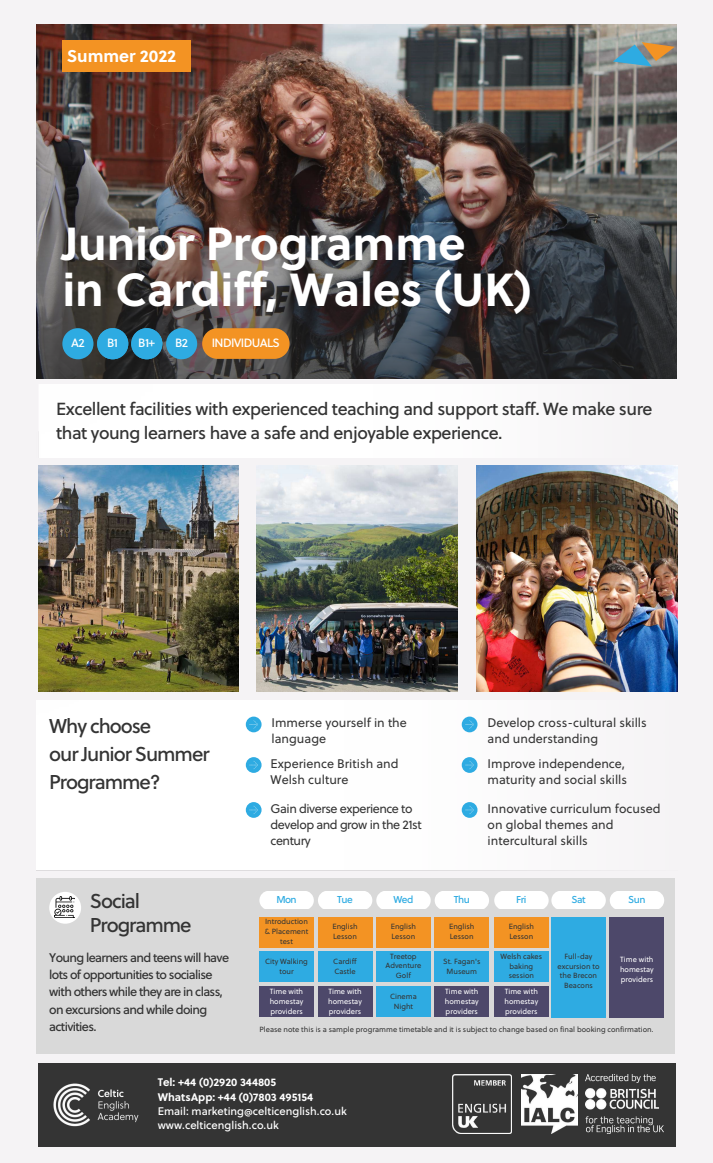
<style>
.page{position:relative;width:713px;height:1163px;background:#fff}
.page>*{position:absolute;margin:0;border:0;box-sizing:border-box;transform-origin:0 0}
.t1{font:700 46.25px/46.1px "Soleil";color:#fff}
.t2{font:20px/27.8px "Soleil Bk";letter-spacing:-.05em;color:#343434}
.t3{font:17.5px/24.4px "Soleil Bk";letter-spacing:-.025em;color:#343434}
.t4{font:700 17px "Soleil";color:#fff}
.t5{font:12.5px/16.1px "Soleil";color:#343434}
.t6{font:12.5px/17.2px "Soleil Bk";letter-spacing:-.05em;color:#343434}
.t7{font:12.5px/16.1px "Soleil";letter-spacing:-.035em;color:#343434}
.t8{font:12px "Soleil Bk";letter-spacing:-.05em;color:#fff}
.t9{font:11px/14.2px "Soleil Bk";color:#fff}
.t10{font:700 11px/14.2px "Soleil";color:#fff}
.t11{font:10px "Soleil Bk";letter-spacing:-.05em;color:#2eabe2}
.t12{font:7.5px/9.8px "Soleil";color:#343434;text-align:center}
.t13{font:7.5px/9.8px "Soleil";color:#fff;text-align:justify}
</style>
<div class="page">
<div style="left:0;top:0;width:712px;height:1162px;background:#f5f3f5"></div>
<div style="left:39px;top:385px;width:396px;height:73px;background:#fff"></div>
<img style="left:37px;top:25px;width:639px;height:353px">
<div style="left:62px;top:40px;width:129px;height:31px;background:#f39323"></div>
<svg style="left:612px;top:28px;width:62px;height:55px;background:#8a8d87"></svg>
<div style="left:97px;top:328px;width:31px;height:31px;background:#2eabe2;border-radius:50%"></div>
<div style="left:131px;top:328px;width:31px;height:31px;background:#2eabe2;border-radius:50%"></div>
<div style="left:166px;top:328px;width:31px;height:31px;background:#2eabe2;border-radius:50%"></div>
<div style="left:62px;top:328px;width:31px;height:31px;background:#2eabe2;border-radius:50%"></div>
<div style="left:38px;top:1063px;width:637px;height:83px;background:#343434"></div>
<img style="left:38px;top:465px;width:201px;height:226px">
<img style="left:476px;top:465px;width:201px;height:226px">
<img style="left:257px;top:465px;width:200px;height:226px">
<div style="left:37px;top:700px;width:531px;height:171px;background:#fff"></div>
<div style="left:246px;top:716px;width:15px;height:16px;background:#2eabe2;border-radius:50%"></div>
<svg style="left:249px;top:720px;width:9px;height:9px"></svg>
<svg style="left:461px;top:716px;width:16px;height:16px"></svg>
<svg style="left:465px;top:720px;width:9px;height:9px"></svg>
<div style="left:246px;top:802px;width:15px;height:15px;background:#2eabe2;border-radius:50%"></div>
<svg style="left:249px;top:806px;width:9px;height:8px"></svg>
<svg style="left:461px;top:757px;width:16px;height:16px"></svg>
<svg style="left:465px;top:761px;width:9px;height:8px"></svg>
<div style="left:461px;top:802px;width:16px;height:15px;background:#2eabe2;border-radius:50%"></div>
<svg style="left:465px;top:806px;width:9px;height:8px"></svg>
<div style="left:37px;top:878px;width:638px;height:176px;background:#d9d9d9"></div>
<div style="left:259px;top:916px;width:55px;height:31px;background:#f39323"></div>
<div style="left:259px;top:986px;width:55px;height:31px;background:#4d486a"></div>
<div style="left:434px;top:986px;width:55px;height:31px;background:#4d486a"></div>
<div style="left:494px;top:986px;width:54px;height:31px;background:#4d486a"></div>
<div style="left:259px;top:951px;width:55px;height:31px;background:#2eabe2"></div>
<div style="left:318px;top:916px;width:54px;height:31px;background:#f39323"></div>
<div style="left:318px;top:986px;width:54px;height:31px;background:#4d486a"></div>
<div style="left:318px;top:951px;width:54px;height:31px;background:#2eabe2"></div>
<div style="left:376px;top:951px;width:54px;height:31px;background:#2eabe2"></div>
<div style="left:376px;top:986px;width:54px;height:31px;background:#2eabe2"></div>
<div style="left:434px;top:951px;width:55px;height:31px;background:#2eabe2"></div>
<div style="left:494px;top:951px;width:54px;height:31px;background:#2eabe2"></div>
<div style="left:376px;top:916px;width:54px;height:31px;background:#f39323"></div>
<div style="left:434px;top:916px;width:55px;height:31px;background:#f39323"></div>
<div style="left:551px;top:916px;width:54px;height:101px;background:#2eabe2"></div>
<div style="left:609px;top:916px;width:55px;height:101px;background:#4d486a"></div>
<div style="left:494px;top:916px;width:54px;height:31px;background:#f39323"></div>
<div style="left:49px;top:891px;width:32px;height:32px;background:#fff;border-radius:50%"></div>
<img style="left:54px;top:896px;width:21px;height:21px">
<img style="left:585px;top:1074px;width:78px;height:59px">
<img style="left:521px;top:1074px;width:56px;height:59px">
<img style="left:453px;top:1074px;width:58px;height:59px">
<img style="left:53px;top:1083px;width:86px;height:44px">
<div style="left:202px;top:328px;width:87px;height:31px;background:#f39323;border-radius:15px"></div>
<svg style="left:259px;top:891px;width:405px;height:17px;background:#fafafa"></svg>
<div style="left:246px;top:757px;width:15px;height:16px;background:#2eabe2;border-radius:50%"></div>
<svg style="left:249px;top:761px;width:9px;height:8px"></svg>
<h3 class="t4" style="left:67px;top:48px;width:111px">Summer 2022</h3>
<h1 class="t1" style="left:62px;top:225px;width:470px">Junior Programme<br>in Cardiff, Wales (UK)</h1>
<h3 class="t8" style="left:71px;top:337px;width:15px">A2</h3>
<h3 class="t8" style="left:107px;top:337px;width:12px">B1</h3>
<h3 class="t8" style="left:138px;top:337px;width:18px">B1+</h3>
<h3 class="t8" style="left:175px;top:337px;width:14px">B2</h3>
<h3 class="t8" style="left:212px;top:337px;width:70px">INDIVIDUALS</h3>
<h3 class="t3" style="left:56px;top:398px;width:598px">Excellent facilities with experienced teaching and support staff. We make sure that young learners have a safe and enjoyable experience.</h3>
<h2 class="t2" style="left:49px;top:714px;width:162px">Why choose ourJunior Summer<br>Programme?</h2>
<h2 class="t2" style="left:90px;top:891px;width:103px;line-height:23.6px">Social<br>Programme</h2>
<h3 class="t6" style="left:49px;top:950px;width:181px">Young learners and teens will have lots of opportunities to socialise with others while they are in class, on excursions and while doing activities.</h3>
<h3 class="t5" style="left:271px;top:715px;width:137px">Immerse yourself in the language</h3>
<h3 class="t5" style="left:487px;top:716px;width:161px">Develop cross-cultural skills and understanding</h3>
<h3 class="t5" style="left:270px;top:756px;width:129px">Experience British and<br>Welsh culture</h3>
<h3 class="t7" style="left:270px;top:801px;width:153px">Gain diverse experience to develop and grow in the 21st century</h3>
<h3 class="t5" style="left:487px;top:756px;width:141px">Improve independence, maturity and social skills</h3>
<h3 class="t5" style="left:487px;top:801px;width:174px">Innovative curriculum focused on global themes and intercultural skills</h3>
<h3 class="t11" style="left:276px;top:894px;width:22px">Mon</h3>
<h3 class="t11" style="left:337px;top:894px;width:17px">Tue</h3>
<h3 class="t11" style="left:393px;top:894px;width:21px">Wed</h3>
<h3 class="t11" style="left:453px;top:894px;width:18px">Thu</h3>
<h3 class="t11" style="left:516px;top:894px;width:12px">Fri</h3>
<h3 class="t11" style="left:571px;top:894px;width:16px">Sat</h3>
<h3 class="t11" style="left:628px;top:894px;width:19px">Sun</h3>
<p class="t12" style="left:265px;top:917px;width:45px">Introduction &amp; Placement test</p>
<p class="t12" style="left:265px;top:957px;width:44px">City Walking tour</p>
<p class="t12" style="left:333px;top:957px;width:25px;text-align:left">Cardiff<br>Castle</p>
<p class="t12" style="left:385px;top:951px;width:37px">Treetop<br>Adventure<br>Golf</p>
<p class="t12" style="left:390px;top:992px;width:28px">Cinema<br>Night</p>
<p class="t12" style="left:332px;top:922px;width:27px;text-align:left">English<br>Lesson</p>
<p class="t12" style="left:390px;top:922px;width:27px;text-align:left">English<br>Lesson</p>
<p class="t12" style="left:449px;top:922px;width:27px;text-align:left">English<br>Lesson</p>
<p class="t12" style="left:508px;top:922px;width:27px;text-align:left">English<br>Lesson</p>
<p class="t12" style="left:443px;top:957px;width:39px">St. Fagan's<br>Museum</p>
<p class="t12" style="left:500px;top:952px;width:43px">Welsh cakes baking session</p>
<p class="t12" style="left:557px;top:952px;width:43px">Full-day excursion to the Brecon<br>Beacons</p>
<p class="t13" style="left:620px;top:955px;width:35px">Time with homestay providers</p>
<p class="t13" style="left:269px;top:987px;width:35px">Time with homestay providers</p>
<p class="t13" style="left:445px;top:987px;width:35px">Time with homestay providers</p>
<p class="t13" style="left:504px;top:987px;width:35px">Time with homestay providers</p>
<p class="t13" style="left:328px;top:987px;width:35px">Time with homestay providers</p>
<p class="t12" style="left:259px;top:1025px;width:395px">Please note this is a sample programme timetable and it is subject to change based on final booking confirmation.</p>
<h3 class="t10" style="left:158px;top:1076px;width:157px">Tel: +44 (0)2920 344805<br>WhatsApp: +44 (0)7803 495154</h3>
<h3 class="t9" style="left:158px;top:1105px;width:190px">Email: marketing@celticenglish.co.uk www.celticenglish.co.uk</h3>
</div>
